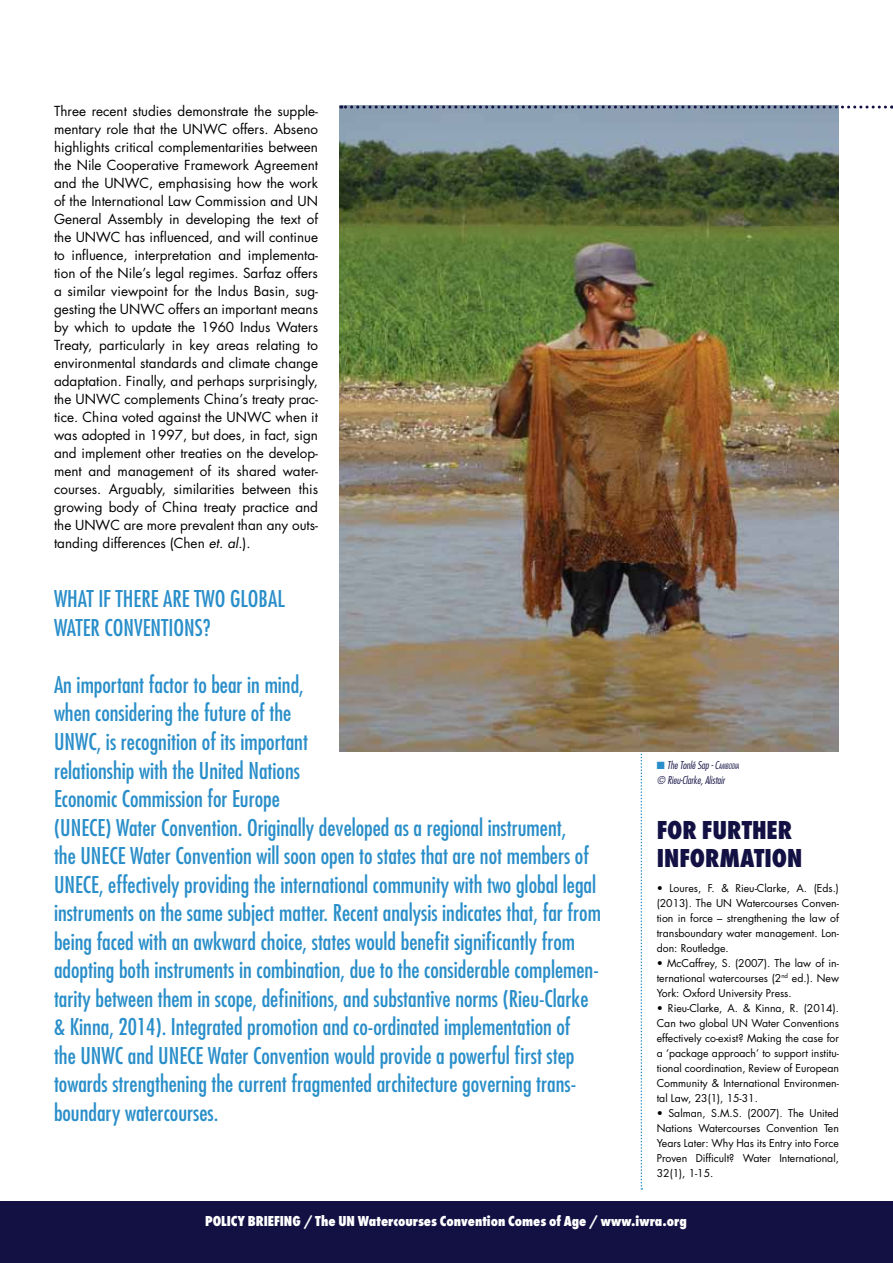
<style>
.page{position:relative;width:893px;height:1263px;background:#fff}
.page>*{position:absolute;margin:0;border:0;box-sizing:border-box;transform-origin:0 0}
.t1{font:800 condensed 27px/28.5px "Futura T";color:#131144}
.t2{font:condensed 22.5px/28.5px "Futura";color:#298ec9}
.t3{font:800 condensed 15px "Futura T";color:#fff}
.t4{font:13.5px/18px "Futura";color:#000;text-align:justify}
.t5{font:10.5px/15px "Futura";color:#000;text-align:justify}
.t6{font:italic 300 condensed 10.5px/15px "Futura";color:#131144}
.s1{font-style:italic}
.s2{color:#298ec9}
.s3{font-style:inherit}
.s4{font-size:7.35px}
</style>
<div class="page">
<div style="left:0;top:1201px;width:893px;height:62px;background:#131144"></div>
<img style="left:341px;top:106px;width:544px;height:1083px">
<p class="t4" style="left:54px;top:102px;width:266px">Three recent studies demonstrate the supple&shy;mentary role that the UNWC offers. Abseno highlights critical complementarities between the Nile Cooperative Framework Agreement and the UNWC, emphasising how the work of the International Law Commission and UN General Assembly in developing the text of the UNWC has influenced, and will continue to influence, interpretation and implementa&shy;tion of the Nile’s legal regimes. Sarfaz offers a similar viewpoint for the Indus Basin, sug&shy;gesting the UNWC offers an important means by which to update the 1960 Indus Waters Treaty, particularly in key areas relating to environmental standards and climate change adaptation. Finally, and perhaps surprisingly, the UNWC complements China’s treaty prac&shy;tice. China voted against the UNWC when it was adopted in 1997, but does, in fact, sign and implement other treaties on the develop&shy;ment and management of its shared water&shy;courses. Arguably, similarities between this growing body of China treaty practice and the UNWC are more prevalent than any outs&shy;tanding differences (Chen <span class="s1">et. al</span>.).</p>
<h2 class="t2" style="left:54px;top:584px;width:232px">WHAT IF THERE ARE TWO GLOBAL<br>WATER CONVENTIONS?</h2>
<p class="t2" style="left:54px;top:670px;width:548px">An important factor to bear in mind,<br>when considering the future of the<br>UNWC, is recognition of its important<br>relationship with the United Nations<br>Economic Commission for Europe<br>(UNECE) Water Convention. Originally developed as a regional instrument,<br>the UNECE Water Convention will soon open to states that are not members of UNECE, effectively providing the international community with two global legal instruments on the same subject matter. Recent analysis indicates that, far from being faced with an awkward choice, states would benefit significantly from adopting both instruments in combination, due to the considerable complemen&shy;tarity between them in scope, definitions, and substantive norms (Rieu-Clarke &amp; Kinna, 2014). Integrated promotion and co-ordinated implementation of<br>the UNWC and UNECE Water Convention would provide a powerful first step towards strengthening the current fragmented architecture governing trans&shy;boundary watercourses.</p>
<p class="t6" style="left:657px;top:757px;width:83px"><span class="s2">■</span> The Tonlé Sap - <span class="s3">C</span><span class="s4">AMBODIA </span>© Rieu-Clarke, Alistair</p>
<h1 class="t1" style="left:657px;top:815px;width:123px">FOR FURTHER<br>INFORMATION</h1>
<p class="t5" style="left:657px;top:880px;width:184px">• Loures, F. &amp; Rieu-Clarke, A. (Eds.) (2013). The UN Watercourses Conven&shy;tion in force – strengthening the law of transboundary water management. Lon&shy;don: Routledge.</p>
<p class="t5" style="left:657px;top:955px;width:184px">• McCaffrey, S. (2007). The law of in&shy;ternational watercourses (2<sup>nd</sup> ed.). New York: Oxford University Press.</p>
<p class="t5" style="left:657px;top:1000px;width:184px">• Rieu-Clarke, A. &amp; Kinna, R. (2014).<br>Can two global UN Water Conventions effectively co-exist? Making the case for a ‘package approach’ to support institu&shy;tional coordination, Review of European Community &amp; International Environmen&shy;tal Law, 23(1), 15-31.</p>
<p class="t5" style="left:657px;top:1105px;width:184px">• Salman, S.M.S. (2007). The United Nations Watercourses Convention Ten Years Later: Why Has its Entry into Force Proven Difficult? Water International, 32(1), 1-15.</p>
<p class="t3" style="left:205px;top:1212px;width:15px">POLICY</p>
<p class="t3" style="left:248px;top:1212px;width:440px">BRIEFIN G / The UN Watercourses Convention Comes of Age / www.iwra.org</p>
</div>
